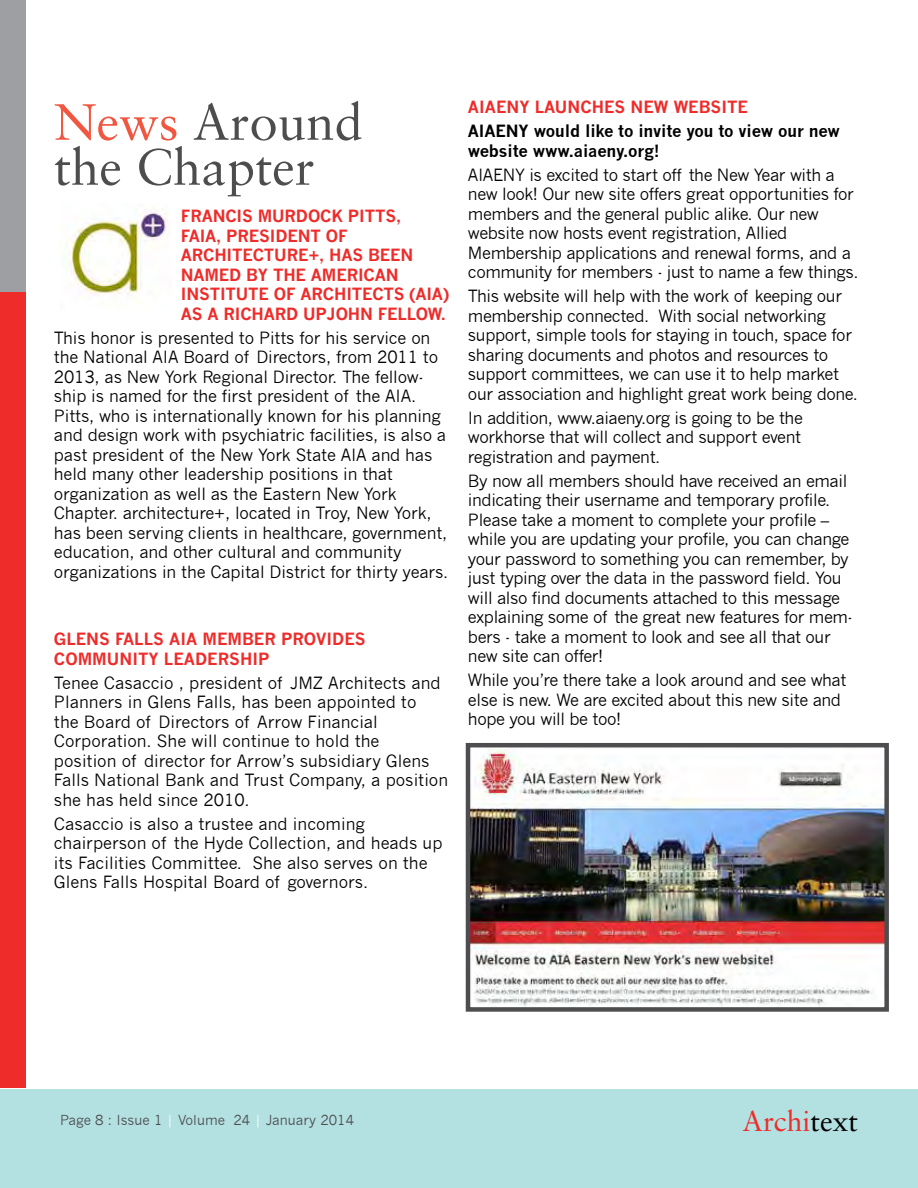
<style>
.page{position:relative;width:918px;height:1188px;background:#fff}
.page>*{position:absolute;margin:0;border:0;box-sizing:border-box;transform-origin:0 0}
.t1{font:51px/45px "Sabon";color:#4d4d4f}
.t2{font:28.5px "Sabon";color:#ee2c2a}
.t3{font:16.5px/19.5px "News Gothic";letter-spacing:-.025em;color:#000}
.t4{font:16.5px/19.5px "News Gothic";color:#000}
.t5{font:700 16.5px/19.5px "News Gothic";letter-spacing:-.01em;color:#ee2c2a}
.t6{font:700 16.5px/19.5px "News Gothic";letter-spacing:-.01em;color:#000}
.t7{font:13.5px "News Gothic";color:#4d4d4f}
.s1{color:#f05640}
.s2{color:#fff}
.s3{color:#000}
</style>
<div class="page">
<div style="left:0;top:1089px;width:918px;height:99px;background:#b3e0e1"></div>
<div style="left:0;top:0;width:26px;height:292px;background:#9d9fa2"></div>
<div style="left:0;top:292px;width:26px;height:795px;background:#ee2c2a"></div>
<img style="left:66px;top:209px;width:102px;height:94px">
<img style="left:471px;top:748px;width:413px;height:259px">
<div style="left:466px;top:743px;width:423px;height:269px;border:4px solid #4d4d4f"></div>
<h1 class="t1" style="left:54px;top:99px;width:310px"><span class="s1">News</span> Around the Chapter</h1>
<p class="t5" style="left:181px;top:206px;width:270px">FRANCIS MURDOCK PITTS,<br>FAIA, PRESIDENT OF<br>ARCHITECTURE+, HAS BEEN<br>NAMED BY THE AMERICAN<br>INSTITUTE OF ARCHITECTS (AIA)<br>AS A RICHARD UPJOHN FELLOW.</p>
<p class="t3" style="left:54px;top:328px;width:396px">This honor is presented to Pitts for his service on the National AIA Board of Directors, from 2011 to 2013, as New York Regional Director. The fellow&shy;ship is named for the first president of the AIA.<br>Pitts, who is internationally known for his planning and design work with psychiatric facilities, is also a past president of the New York State AIA and has held many other leadership positions in that organization as well as the Eastern New York Chapter. architecture+, located in Troy, New York, has been serving clients in healthcare, government, education, and other cultural and community organizations in the Capital District for thirty years.</p>
<p class="t5" style="left:54px;top:629px;width:313px">GLENS FALLS AIA MEMBER PROVIDES<br>COMMUNITY LEADERSHIP</p>
<p class="t4" style="left:54px;top:673px;width:396px">Tenee Casaccio , president of JMZ Architects and Planners in Glens Falls, has been appointed to<br>the Board of Directors of Arrow Financial Corporation. She will continue to hold the<br>position of director for Arrow’s subsidiary Glens Falls National Bank and Trust Company, a position she has held since 2010.</p>
<p class="t4" style="left:54px;top:814px;width:390px">Casaccio is also a trustee and incoming chairperson of the Hyde Collection, and heads up its Facilities Committee. She also serves on the Glens Falls Hospital Board of governors.</p>
<p class="t5" style="left:468px;top:97px;width:282px">AIAENY LAUNCHES NEW WEBSITE</p>
<p class="t6" style="left:468px;top:121px;width:374px">AIAENY would like to invite you to view our new website www.aiaeny.org!</p>
<p class="t3" style="left:468px;top:165px;width:392px">AIAENY is excited to start off the New Year with a new look! Our new site offers great opportunities for members and the general public alike. Our new website now hosts event registration, Allied Membership applications and renewal forms, and a community for members - just to name a few things.</p>
<p class="t3" style="left:468px;top:286px;width:391px">This website will help with the work of keeping our membership connected. With social networking support, simple tools for staying in touch, space for sharing documents and photos and resources to support committees, we can use it to help market our association and highlight great work being done.</p>
<p class="t3" style="left:468px;top:408px;width:337px;text-align:justify">In addition, www.aiaeny.org is going to be the workhorse that will collect and support event registration and payment.</p>
<p class="t3" style="left:468px;top:471px;width:386px">By now all members should have received an email indicating their username and temporary profile.<br>Please take a moment to complete your profile – while you are updating your profile, you can change your password to something you can remember, by just typing over the data in the password field. You will also find documents attached to this message explaining some of the great new features for mem&shy;bers - take a moment to look and see all that our new site can offer!</p>
<p class="t3" style="left:468px;top:670px;width:380px">While you’re there take a look around and see what else is new. We are excited about this new site and hope you will be too!</p>
<p class="t7" style="left:60px;top:1112px;width:296px">Page 8 : Issue 1 <span class="s2">|</span> Volume 24 <span class="s2">|</span> January 2014</p>
<h2 class="t2" style="left:742px;top:1104px;width:117px">Archi<span class="s3">text</span></h2>
</div>
